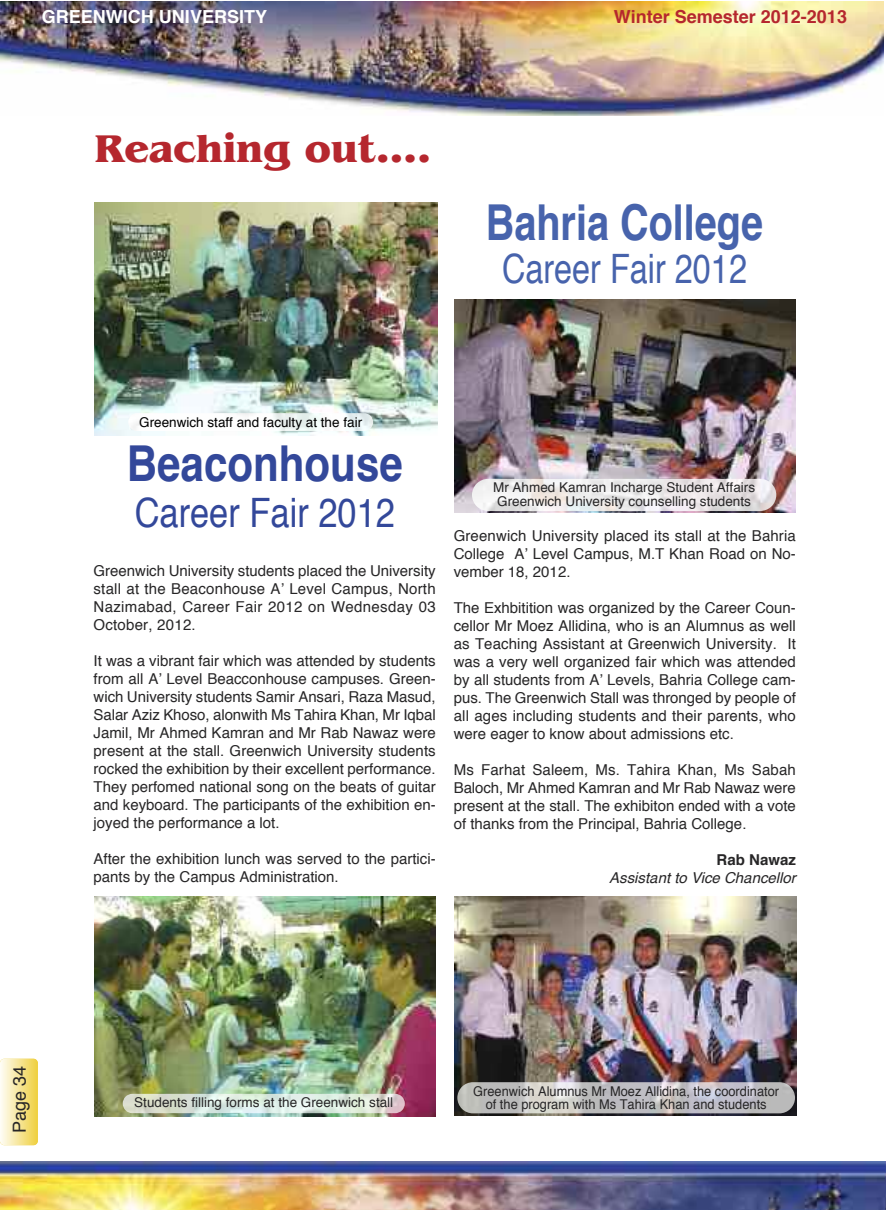
<style>
.page{position:relative;width:886px;height:1210px;background:#fff}
.page>*{position:absolute;margin:0;border:0;box-sizing:border-box;transform-origin:0 0}
.t1{font:700 49.5px "Helvetica";color:#4763ac;scale:.8 1}
.t2{font:700 49.5px "Helvetica";color:#33489a;scale:.85 1}
.t3{font:40.5px "Bunggudu";color:#b5272e}
.t4{font:40.5px "Helvetica";color:#33489a;scale:.85 1}
.t5{font:40.5px "Helvetica";color:#4763ac;scale:.8 1}
.t6{font:700 18px "Helvetica";color:#b5272e}
.t7{font:700 18px "Helvetica";color:#fff}
.t8{font:18px "Helvetica";color:#272627}
.t9{font:15px/18px "Helvetica";color:#272627;text-align:justify}
.t10{font:italic 15px "Helvetica";color:#272627}
.t11{font:700 15px "Helvetica";color:#272627}
.t12{font:13.5px/13.5px "Helvetica";color:#272627;text-align:center}
.t13{font:13.5px/13.5px "Helvetica";color:#272627;text-align:center;scale:.95 1}
.t14{font:13.5px "Helvetica";color:#000}
</style>
<div class="page">
<div style="left:0;top:1058px;width:38px;height:87px;background:linear-gradient(to right,#fefdf7,#efd143);border-radius:4px"></div>
<img style="left:0;top:1161px;width:885px;height:48px">
<img style="left:0;top:1px;width:883px;height:115px">
<img style="left:94px;top:202px;width:343px;height:233px">
<img style="left:454px;top:896px;width:342px;height:219px">
<img style="left:455px;top:300px;width:340px;height:212px">
<img style="left:94px;top:896px;width:341px;height:220px">
<img style="left:128px;top:413px;width:245px;height:18px">
<img style="left:472px;top:479px;width:304px;height:32px">
<img style="left:123px;top:1093px;width:282px;height:20px">
<img style="left:457px;top:1082px;width:338px;height:31px">
<p class="t7" style="left:42px;top:9px;width:227px">GREENWICH UNIVERSITY</p>
<p class="t6" style="left:614px;top:9px;width:235px">Winter Semester 2012-2013</p>
<h2 class="t3" style="left:95px;top:125px;width:337px">Reaching out....</h2>
<h1 class="t1" style="left:486px;top:202px;width:348px">Bahria College</h1>
<h2 class="t5" style="left:502px;top:252px;width:308px">Career Fair 2012</h2>
<p class="t14" style="left:139px;top:416px;width:224px">Greenwich staff and faculty at the fair</p>
<h1 class="t2" style="left:127px;top:443px;width:326px">Beaconhouse</h1>
<h2 class="t4" style="left:135px;top:496px;width:308px">Career Fair 2012</h2>
<p class="t9" style="left:94px;top:562px;width:343px">Greenwich University students placed the University stall at the Beaconhouse A’ Level Campus, North Nazimabad, Career Fair 2012 on Wednesday 03<br>October, 2012.</p>
<p class="t9" style="left:94px;top:652px;width:344px">It was a vibrant fair which was attended by students from all A’ Level Beacconhouse campuses. Green&shy;wich University students Samir Ansari, Raza Masud, Salar Aziz Khoso, alonwith Ms Tahira Khan, Mr Iqbal Jamil, Mr Ahmed Kamran and Mr Rab Nawaz were present at the stall. Greenwich University students rocked the exhibition by their excellent performance.<br>They perfomed national song on the beats of guitar and keyboard. The participants of the exhibition en&shy;joyed the performance a lot.</p>
<p class="t9" style="left:94px;top:850px;width:343px">After the exhibition lunch was served to the partici&shy;pants by the Campus Administration.</p>
<p class="t12" style="left:493px;top:482px;width:263px">Mr Ahmed Kamran Incharge Student Affairs<br>Greenwich University counselling students</p>
<p class="t9" style="left:454px;top:528px;width:343px">Greenwich University placed its stall at the Bahria College A’ Level Campus, M.T Khan Road on No&shy;vember 18, 2012.</p>
<p class="t9" style="left:454px;top:600px;width:344px">The Exhbitition was organized by the Career Coun&shy;cellor Mr Moez Allidina, who is an Alumnus as well as Teaching Assistant at Greenwich University. It was a very well organized fair which was attended by all students from A’ Levels, Bahria College cam&shy;pus. The Greenwich Stall was thronged by people of all ages including students and their parents, who were eager to know about admissions etc.</p>
<p class="t9" style="left:454px;top:762px;width:343px">Ms Farhat Saleem, Ms. Tahira Khan, Ms Sabah Baloch, Mr Ahmed Kamran and Mr Rab Nawaz were present at the stall. The exhibiton ended with a vote of thanks from the Principal, Bahria College.</p>
<p class="t11" style="left:716px;top:854px;width:81px">Rab Nawaz</p>
<p class="t10" style="left:609px;top:872px;width:188px">Assistant to Vice Chancellor</p>
<p class="t8" style="left:12px;top:1133px;width:69px;rotate:-90deg">Page 34</p>
<p class="t12" style="left:134px;top:1096px;width:260px">Students filling forms at the Greenwich stall</p>
<p class="t13" style="left:473px;top:1085px;width:323px">Greenwich Alumnus Mr Moez Allidina, the coordinator of the program with Ms Tahira Khan and students</p>
</div>
